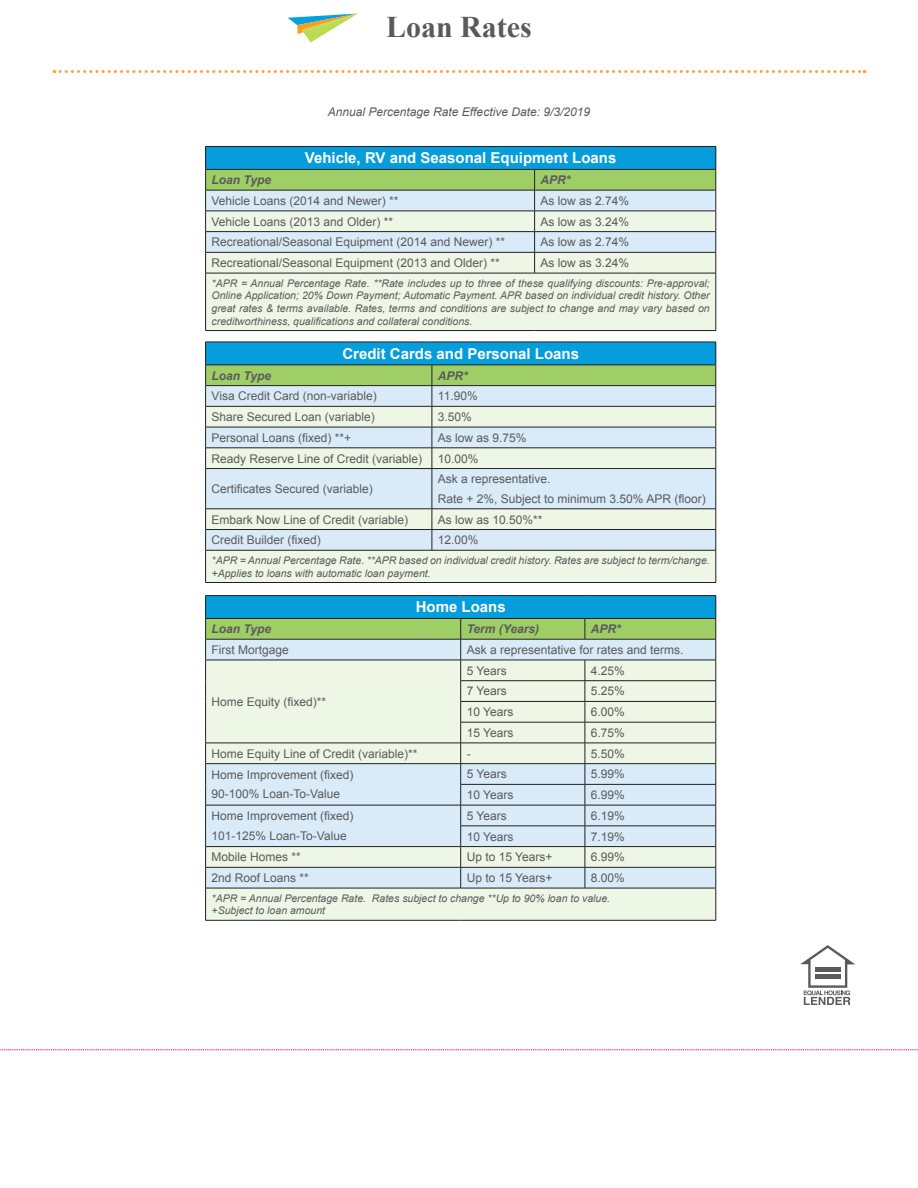
<style>
.page{position:relative;width:918px;height:1188px;background:#fff}
.page>*{position:absolute;margin:0;border:0;box-sizing:border-box;transform-origin:0 0}
.t1{font:700 30px "Times New Roman";color:#5a5a5c}
.t2{font:700 15px "Arial";color:#fff}
.t3{font:12px "Arial";color:#5a5a5c}
.t4{font:italic 700 12px "Arial";color:#5a5a5c}
.t5{font:italic 12px "Arial";color:#5a5a5c}
.t6{font:italic 10.5px/12.6px "Arial";color:#5a5a5c;text-align:justify}
</style>
<div class="page">
<svg style="left:54px;top:70px;width:811px;height:3px"></svg>
<div style="left:206px;top:274px;width:510px;height:56px;background:#eef6e5"></div>
<hr style="left:205px;top:146px;width:330px;height:1px;background:#231f20">
<hr style="left:535px;top:146px;width:181px;height:1px;background:#231f20">
<hr style="left:205px;top:273px;width:330px;height:1px;background:#231f20">
<hr style="left:205px;top:273px;width:1px;height:57px;background:#231f20">
<hr style="left:535px;top:273px;width:181px;height:1px;background:#231f20">
<hr style="left:716px;top:273px;width:1px;height:57px;background:#231f20">
<hr style="left:205px;top:330px;width:330px;height:1px;background:#231f20">
<hr style="left:535px;top:330px;width:181px;height:1px;background:#231f20">
<svg style="left:205px;top:147px;width:512px;height:126px;background:#a7cfc9"></svg>
<hr style="left:535px;top:252px;width:181px;height:1px;background:#231f20">
<svg style="left:206px;top:469px;width:510px;height:113px;background:#e0edec"></svg>
<svg style="left:205px;top:342px;width:512px;height:126px;background:#a6cec8"></svg>
<hr style="left:205px;top:468px;width:227px;height:1px;background:#231f20">
<hr style="left:205px;top:469px;width:1px;height:40px;background:#231f20">
<hr style="left:432px;top:468px;width:284px;height:1px;background:#231f20">
<hr style="left:432px;top:469px;width:1px;height:40px;background:#231f20">
<hr style="left:716px;top:469px;width:1px;height:40px;background:#231f20">
<hr style="left:205px;top:509px;width:227px;height:1px;background:#231f20">
<hr style="left:432px;top:509px;width:284px;height:1px;background:#231f20">
<hr style="left:205px;top:529px;width:227px;height:1px;background:#231f20">
<svg style="left:205px;top:509px;width:1px;height:41px"></svg>
<hr style="left:432px;top:529px;width:284px;height:1px;background:#231f20">
<svg style="left:432px;top:509px;width:1px;height:41px"></svg>
<svg style="left:716px;top:509px;width:1px;height:41px"></svg>
<hr style="left:205px;top:550px;width:227px;height:1px;background:#231f20">
<hr style="left:205px;top:550px;width:1px;height:32px;background:#231f20">
<hr style="left:432px;top:550px;width:284px;height:1px;background:#231f20">
<hr style="left:716px;top:550px;width:1px;height:32px;background:#231f20">
<hr style="left:205px;top:582px;width:227px;height:1px;background:#231f20">
<hr style="left:432px;top:582px;width:284px;height:1px;background:#231f20">
<div style="left:206px;top:889px;width:510px;height:31px;background:#eef6e5"></div>
<hr style="left:205px;top:595px;width:256px;height:1px;background:#231f20">
<hr style="left:461px;top:595px;width:124px;height:1px;background:#231f20">
<hr style="left:585px;top:595px;width:131px;height:1px;background:#231f20">
<svg style="left:205px;top:596px;width:512px;height:292px;background:#c7e0dc"></svg>
<hr style="left:205px;top:763px;width:256px;height:1px;background:#231f20">
<hr style="left:461px;top:763px;width:124px;height:1px;background:#231f20">
<hr style="left:585px;top:763px;width:131px;height:1px;background:#231f20">
<hr style="left:461px;top:784px;width:124px;height:1px;background:#231f20">
<hr style="left:585px;top:784px;width:131px;height:1px;background:#231f20">
<hr style="left:205px;top:805px;width:256px;height:1px;background:#231f20">
<hr style="left:461px;top:805px;width:124px;height:1px;background:#231f20">
<hr style="left:585px;top:805px;width:131px;height:1px;background:#231f20">
<hr style="left:461px;top:826px;width:124px;height:1px;background:#231f20">
<hr style="left:585px;top:826px;width:131px;height:1px;background:#231f20">
<hr style="left:205px;top:846px;width:256px;height:1px;background:#231f20">
<hr style="left:461px;top:846px;width:124px;height:1px;background:#231f20">
<hr style="left:585px;top:846px;width:131px;height:1px;background:#231f20">
<hr style="left:205px;top:867px;width:256px;height:1px;background:#231f20">
<hr style="left:461px;top:867px;width:124px;height:1px;background:#231f20">
<hr style="left:585px;top:867px;width:131px;height:1px;background:#231f20">
<hr style="left:205px;top:888px;width:256px;height:1px;background:#231f20">
<hr style="left:205px;top:888px;width:1px;height:32px;background:#231f20">
<hr style="left:461px;top:888px;width:124px;height:1px;background:#231f20">
<hr style="left:585px;top:888px;width:131px;height:1px;background:#231f20">
<hr style="left:716px;top:888px;width:1px;height:32px;background:#231f20">
<hr style="left:205px;top:920px;width:256px;height:1px;background:#231f20">
<hr style="left:461px;top:920px;width:124px;height:1px;background:#231f20">
<hr style="left:585px;top:920px;width:131px;height:1px;background:#231f20">
<svg style="left:288px;top:14px;width:69px;height:28px"></svg>
<svg style="left:800px;top:945px;width:55px;height:60px"></svg>
<div style="left:815px;top:967px;width:26px;height:5px;background:#5a5a5c"></div>
<hr style="left:815px;top:975px;width:26px;height:4px;background:#5a5a5c">
<svg style="left:0;top:1050px;width:918px;height:1px"></svg>
<p class="t1" style="left:386px;top:6px;width:147px">Loan Rates</p>
<p class="t5" style="left:328px;top:104px;width:264px">Annual Percentage Rate Effective Date: 9/3/2019</p>
<p class="t2" style="left:305px;top:148px;width:313px">Vehicle, RV and Seasonal Equipment Loans</p>
<p class="t4" style="left:212px;top:172px;width:61px">Loan Type</p>
<p class="t4" style="left:541px;top:172px;width:32px">APR*</p>
<p class="t3" style="left:212px;top:193px;width:188px">Vehicle Loans (2014 and Newer) **</p>
<p class="t3" style="left:541px;top:193px;width:90px">As low as 2.74%</p>
<p class="t3" style="left:212px;top:214px;width:183px">Vehicle Loans (2013 and Older) **</p>
<p class="t3" style="left:541px;top:214px;width:90px">As low as 3.24%</p>
<p class="t3" style="left:212px;top:234px;width:295px">Recreational/Seasonal Equipment (2014 and Newer) **</p>
<p class="t3" style="left:541px;top:234px;width:90px">As low as 2.74%</p>
<p class="t3" style="left:212px;top:255px;width:290px">Recreational/Seasonal Equipment (2013 and Older) **</p>
<p class="t3" style="left:541px;top:255px;width:90px">As low as 3.24%</p>
<p class="t6" style="left:212px;top:277px;width:500px">*APR = Annual Percentage Rate. **Rate includes up to three of these qualifying discounts: Pre-approval; Online Application; 20% Down Payment; Automatic Payment. APR based on individual credit history. Other great rates &amp; terms available. Rates, terms and conditions are subject to change and may vary based on creditworthiness, qualifications and collateral conditions.</p>
<p class="t2" style="left:342px;top:344px;width:238px">Credit Cards and Personal Loans</p>
<p class="t4" style="left:212px;top:368px;width:61px">Loan Type</p>
<p class="t4" style="left:438px;top:368px;width:32px">APR*</p>
<p class="t3" style="left:212px;top:388px;width:167px">Visa Credit Card (non-variable)</p>
<p class="t3" style="left:438px;top:388px;width:41px">11.90%</p>
<p class="t3" style="left:212px;top:409px;width:165px">Share Secured Loan (variable)</p>
<p class="t3" style="left:438px;top:409px;width:36px">3.50%</p>
<p class="t3" style="left:212px;top:430px;width:141px">Personal Loans (fixed) **+</p>
<p class="t3" style="left:438px;top:430px;width:90px">As low as 9.75%</p>
<p class="t3" style="left:212px;top:450px;width:212px">Ready Reserve Line of Credit (variable)</p>
<p class="t3" style="left:438px;top:450px;width:42px">10.00%</p>
<p class="t3" style="left:212px;top:481px;width:163px">Certificates Secured (variable)</p>
<p class="t3" style="left:438px;top:471px;width:114px">Ask a representative.</p>
<p class="t3" style="left:438px;top:491px;width:269px">Rate + 2%, Subject to minimum 3.50% APR (floor)</p>
<p class="t3" style="left:212px;top:511px;width:198px">Embark Now Line of Credit (variable)</p>
<p class="t3" style="left:438px;top:511px;width:106px">As low as 10.50%**</p>
<p class="t3" style="left:212px;top:532px;width:111px">Credit Builder (fixed)</p>
<p class="t3" style="left:438px;top:532px;width:42px">12.00%</p>
<p class="t6" style="left:212px;top:554px;width:500px">*APR = Annual Percentage Rate. **APR based on individual credit history. Rates are subject to term/change.</p>
<p class="t6" style="left:212px;top:567px;width:221px">+Applies to loans with automatic loan payment.</p>
<p class="t2" style="left:416px;top:597px;width:92px">Home Loans</p>
<p class="t4" style="left:212px;top:621px;width:61px">Loan Type</p>
<p class="t4" style="left:467px;top:621px;width:74px">Term (Years)</p>
<p class="t4" style="left:591px;top:621px;width:32px">APR*</p>
<p class="t3" style="left:212px;top:642px;width:79px">First Mortgage</p>
<p class="t3" style="left:467px;top:642px;width:218px">Ask a representative for rates and terms.</p>
<p class="t3" style="left:212px;top:694px;width:116px">Home Equity (fixed)**</p>
<p class="t3" style="left:467px;top:663px;width:42px">5 Years</p>
<p class="t3" style="left:591px;top:663px;width:36px">4.25%</p>
<p class="t3" style="left:467px;top:683px;width:42px">7 Years</p>
<p class="t3" style="left:591px;top:683px;width:36px">5.25%</p>
<p class="t3" style="left:467px;top:704px;width:48px">10 Years</p>
<p class="t3" style="left:591px;top:704px;width:36px">6.00%</p>
<p class="t3" style="left:467px;top:725px;width:48px">15 Years</p>
<p class="t3" style="left:591px;top:725px;width:36px">6.75%</p>
<p class="t3" style="left:212px;top:746px;width:208px">Home Equity Line of Credit (variable)**</p>
<p class="t3" style="left:467px;top:746px;width:5px">-</p>
<p class="t3" style="left:591px;top:746px;width:36px">5.50%</p>
<p class="t3" style="left:212px;top:767px;width:144px">Home Improvement (fixed)</p>
<p class="t3" style="left:212px;top:786px;width:130px">90-100% Loan-To-Value</p>
<p class="t3" style="left:467px;top:766px;width:42px">5 Years</p>
<p class="t3" style="left:591px;top:766px;width:36px">5.99%</p>
<p class="t3" style="left:467px;top:787px;width:48px">10 Years</p>
<p class="t3" style="left:591px;top:787px;width:36px">6.99%</p>
<p class="t3" style="left:212px;top:808px;width:144px">Home Improvement (fixed)</p>
<p class="t3" style="left:212px;top:828px;width:137px">101-125% Loan-To-Value</p>
<p class="t3" style="left:467px;top:808px;width:42px">5 Years</p>
<p class="t3" style="left:591px;top:808px;width:36px">6.19%</p>
<p class="t3" style="left:467px;top:829px;width:48px">10 Years</p>
<p class="t3" style="left:591px;top:829px;width:36px">7.19%</p>
<p class="t3" style="left:212px;top:849px;width:91px">Mobile Homes **</p>
<p class="t3" style="left:467px;top:849px;width:87px">Up to 15 Years+</p>
<p class="t3" style="left:591px;top:849px;width:36px">6.99%</p>
<p class="t3" style="left:212px;top:870px;width:99px">2nd Roof Loans **</p>
<p class="t3" style="left:467px;top:870px;width:87px">Up to 15 Years+</p>
<p class="t3" style="left:591px;top:870px;width:36px">8.00%</p>
<p class="t6" style="left:212px;top:892px;width:400px">*APR = Annual Percentage Rate. Rates subject to change **Up to 90% loan to value.</p>
<p class="t6" style="left:212px;top:904px;width:115px">+Subject to loan amount</p>
</div>
